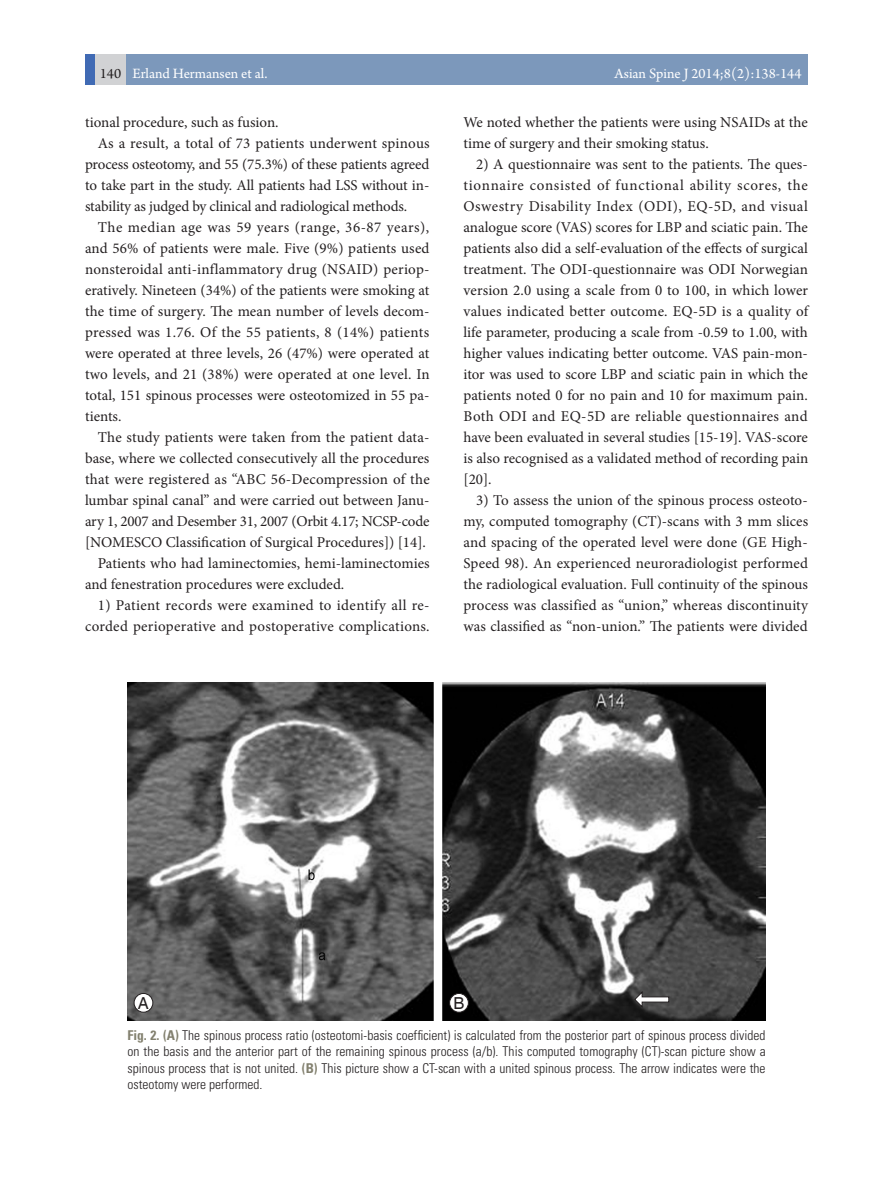
<style>
.page{position:relative;width:893px;height:1191px;background:#fff}
.page>*{position:absolute;margin:0;border:0;box-sizing:border-box;transform-origin:0 0}
.t1{font:16.5px "Helvetica";color:#231f20}
.본문_내용{font:15px/21px "Minion Pro";color:#231f20;text-align:justify}
.본문_내용-2{font:15px/21px "Minion Pro";letter-spacing:.02em;color:#231f20;text-align:right}
.t2{font:15px "Arno Pro";color:#fff}
.본문_내용_첫문단{font:15px "Minion Pro";color:#231f20}
.t3{font:300 condensed 13.5px/16.2px "Univers LT Std";color:#231f20;text-align:justify}
.s1{color:#231f20}
.s2{font-weight:700;color:#82806e}
</style>
<div class="page">
<div style="left:85px;top:54px;width:58px;height:30px;background:#d1d2d4"></div>
<div style="left:126px;top:54px;width:682px;height:30px;background:#7c98bb"></div>
<div style="left:85px;top:54px;width:10px;height:30px;background:#406ab4"></div>
<img style="left:128px;top:682px;width:637px;height:338px">
<div style="left:134px;top:993px;width:19px;height:19px;background:#fff;border-radius:50%"></div>
<div style="left:134px;top:993px;width:19px;height:19px;border:1px solid #231f20;border-radius:50%"></div>
<div style="left:450px;top:993px;width:18px;height:19px;background:#fff;border-radius:50%"></div>
<div style="left:449px;top:993px;width:20px;height:19px;border:1px solid #231f20;border-radius:50%"></div>
<svg style="left:633px;top:990px;width:37px;height:19px"></svg>
<p class="t2" style="left:100px;top:65px;width:169px"><span class="s1">140</span> Erland Hermansen et al.</p>
<p class="t2" style="left:614px;top:65px;width:189px">Asian Spine J 2014;8(2):138-144</p>
<p class="본문_내용_첫문단" style="left:85px;top:112px;width:195px">tional procedure, such as fusion.</p>
<p class="본문_내용" style="left:85px;top:133px;width:346px;text-indent:13px">As a result, a total of 73 patients underwent spinous process osteotomy, and 55 (75.3%) of these patients agreed to take part in the study. All patients had LSS without in&shy;stability as judged by clinical and radiological methods.</p>
<p class="본문_내용" style="left:85px;top:217px;width:346px;text-indent:13px">The median age was 59 years (range, 36-87 years), and 56% of patients were male. Five (9%) patients used nonsteroidal anti-inflammatory drug (NSAID) periop&shy;eratively. Nineteen (34%) of the patients were smoking at the time of surgery. The mean number of levels decom&shy;pressed was 1.76. Of the 55 patients, 8 (14%) patients were operated at three levels, 26 (47%) were operated at two levels, and 21 (38%) were operated at one level. In total, 151 spinous processes were osteotomized in 55 pa&shy;tients.</p>
<p class="본문_내용" style="left:85px;top:427px;width:346px;text-indent:13px">The study patients were taken from the patient data&shy;base, where we collected consecutively all the procedures that were registered as “ABC 56-Decompression of the lumbar spinal canal” and were carried out between Janu&shy;ary 1, 2007 and Desember 31, 2007 (Orbit 4.17; NCSP-code [NOMESCO Classification of Surgical Procedures]) [14].</p>
<p class="본문_내용" style="left:85px;top:553px;width:346px;text-indent:13px">Patients who had laminectomies, hemi-laminectomies and fenestration procedures were excluded.</p>
<p class="본문_내용-2" style="left:85px;top:595px;width:346px">1) Patient records were examined to identify all re&shy;corded perioperative and postoperative complications.</p>
<p class="본문_내용" style="left:463px;top:112px;width:346px">We noted whether the patients were using NSAIDs at the time of surgery and their smoking status.</p>
<p class="본문_내용" style="left:463px;top:154px;width:346px;text-indent:13px">2) A questionnaire was sent to the patients. The ques&shy;tionnaire consisted of functional ability scores, the Oswestry Disability Index (ODI), EQ-5D, and visual analogue score (VAS) scores for LBP and sciatic pain. The patients also did a self-evaluation of the effects of surgical treatment. The ODI-questionnaire was ODI Norwegian version 2.0 using a scale from 0 to 100, in which lower values indicated better outcome. EQ-5D is a quality of life parameter, producing a scale from -0.59 to 1.00, with higher values indicating better outcome. VAS pain-mon&shy;itor was used to score LBP and sciatic pain in which the patients noted 0 for no pain and 10 for maximum pain.<br>Both ODI and EQ-5D are reliable questionnaires and have been evaluated in several studies [15-19]. VAS-score is also recognised as a validated method of recording pain [20].</p>
<p class="본문_내용" style="left:463px;top:490px;width:346px;text-indent:13px">3) To assess the union of the spinous process osteoto&shy;my, computed tomography (CT)-scans with 3 mm slices and spacing of the operated level were done (GE High-Speed 98). An experienced neuroradiologist performed the radiological evaluation. Full continuity of the spinous process was classified as “union,” whereas discontinuity was classified as “non-union.” The patients were divided</p>
<p class="t1" style="left:138px;top:993px;width:13px">A</p>
<p class="t1" style="left:453px;top:993px;width:13px">B</p>
<p class="t3" style="left:127px;top:1027px;width:640px"><span class="s2">Fig. 2. (A)</span> The spinous process ratio (osteotomi-basis coefficient) is calculated from the posterior part of spinous process divided on the basis and the anterior part of the remaining spinous process (a/b). This computed tomography (CT)-scan picture show a spinous process that is not united. <span class="s2">(B)</span> This picture show a CT-scan with a united spinous process. The arrow indicates were the osteotomy were performed.</p>
</div>
